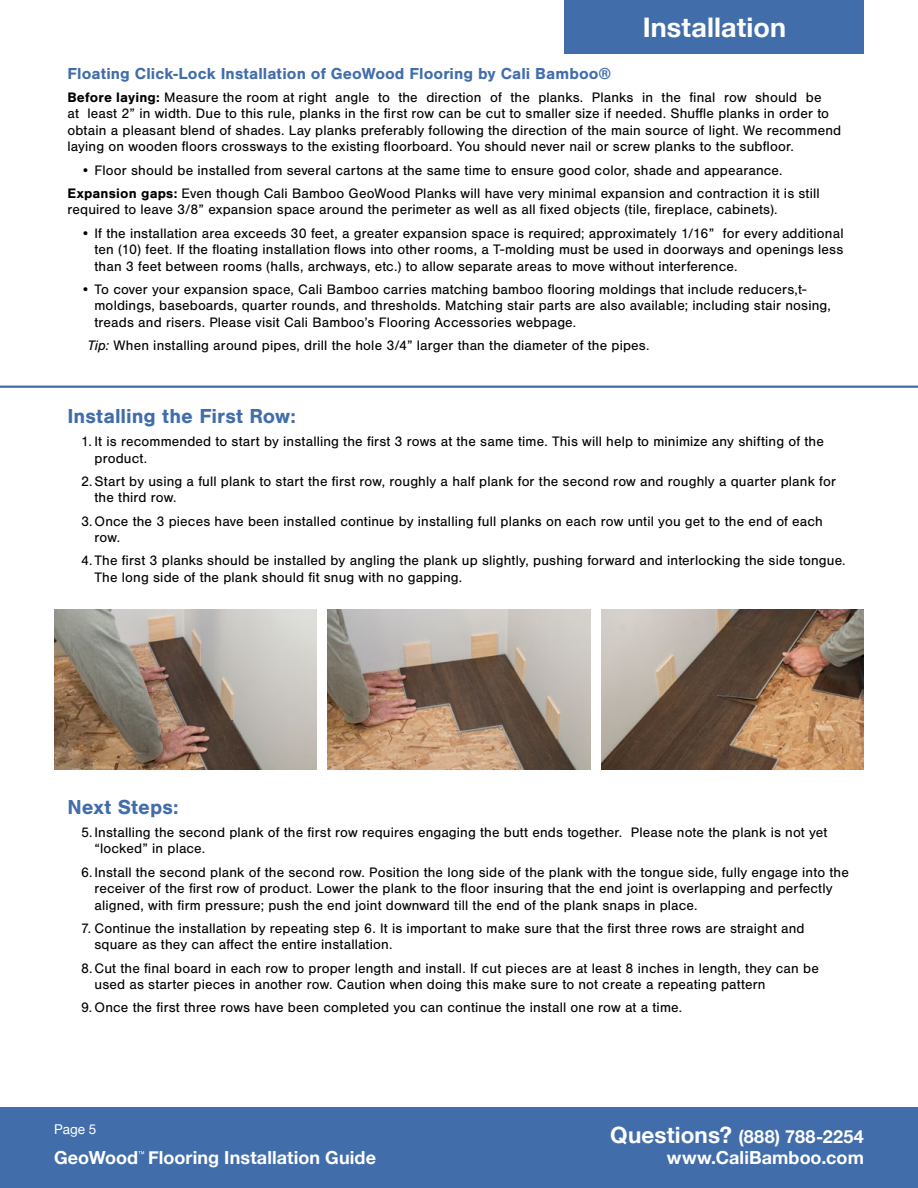
<style>
.page{position:relative;width:918px;height:1188px;background:#fff}
.page>*{position:absolute;margin:0;border:0;box-sizing:border-box;transform-origin:0 0}
.t1{font:700 27px "Helvetica Neue";letter-spacing:.005em;color:#fff}
.t2{font:700 21px "Nimbus San";color:#416dab}
.t3{font:700 18px "Helvetica Neue";letter-spacing:.005em;color:#fff}
.t4{font:700 16.5px "Nimbus San";letter-spacing:.005em;color:#416dab}
.t5{font:14.25px/16.5px "Nimbus San";letter-spacing:.01em;color:#000}
.t6{font:13.5px "Helvetica Neue";color:#fff}
.s1{font-weight:700}
.s2{font-style:italic}
.s3{font-size:22.5px}
</style>
<div class="page">
<div style="left:565px;top:0;width:299px;height:54px;background:#416dab"></div>
<div style="left:0;top:1107px;width:918px;height:81px;background:#416dab"></div>
<svg style="left:138px;top:1151px;width:6px;height:3px"></svg>
<hr style="left:0;top:386px;width:918px;height:2px;background:#416dab">
<img style="left:54px;top:609px;width:262px;height:161px">
<img style="left:328px;top:609px;width:262px;height:161px">
<img style="left:602px;top:609px;width:262px;height:161px">
<h1 class="t1" style="left:643px;top:6px;width:145px">Installation</h1>
<p class="t4" style="left:68px;top:64px;width:545px">Floating Click-Lock Installation of GeoWood Flooring by Cali Bamboo®</p>
<p class="t5" style="left:68px;top:89px;width:775px"><span class="s1">Before laying:</span> Measure the room at right angle to the direction of the planks. Planks in the final row should be<br>at least 2” in width. Due to this rule, planks in the first row can be cut to smaller size if needed. Shuffle planks in order to obtain a pleasant blend of shades. Lay planks preferably following the direction of the main source of light. We recommend laying on wooden floors crossways to the existing floorboard. You should never nail or screw planks to the subfloor.</p>
<p class="t5" style="left:67px;top:158px;width:754px;line-height:23.2px;text-indent:14px">• Floor should be installed from several cartons at the same time to ensure good color, shade and appearance.<br><span class="s1">Expansion gaps:</span> Even though Cali Bamboo GeoWood Planks will have very minimal expansion and contraction it is still</p>
<p class="t5" style="left:67px;top:202px;width:712px">required to leave 3/8” expansion space around the perimeter as well as all fixed objects (tile, fireplace, cabinets).</p>
<p class="t5" style="left:94px;top:225px;width:751px;text-align:justify;text-indent:-13px">• If the installation area exceeds 30 feet, a greater expansion space is required; approximately 1/16” for every additional ten (10) feet. If the floating installation flows into other rooms, a T-molding must be used in doorways and openings less than 3 feet between rooms (halls, archways, etc.) to allow separate areas to move without interference.</p>
<p class="t5" style="left:94px;top:281px;width:738px;text-indent:-13px">• To cover your expansion space, Cali Bamboo carries matching bamboo flooring moldings that include reducers,t&shy;moldings, baseboards, quarter rounds, and thresholds. Matching stair parts are also available; including stair nosing, treads and risers. Please visit Cali Bamboo’s Flooring Accessories webpage.</p>
<p class="t5" style="left:88px;top:337px;width:563px"><span class="s2">Tip:</span> When installing around pipes, drill the hole 3/4” larger than the diameter of the pipes.</p>
<h2 class="t2" style="left:68px;top:404px;width:230px">Installing the First Row:</h2>
<p class="t5" style="left:94px;top:433px;width:731px;text-indent:-13px">1. It is recommended to start by installing the first 3 rows at the same time. This will help to minimize any shifting of the product.</p>
<p class="t5" style="left:94px;top:473px;width:743px;text-indent:-13px">2.Start by using a full plank to start the first row, roughly a half plank for the second row and roughly a quarter plank for the third row.</p>
<p class="t5" style="left:94px;top:513px;width:730px;text-indent:-13px">3.Once the 3 pieces have been installed continue by installing full planks on each row until you get to the end of each row.</p>
<p class="t5" style="left:94px;top:553px;width:753px;text-indent:-13px">4. The first 3 planks should be installed by angling the plank up slightly, pushing forward and interlocking the side tongue.<br>The long side of the plank should fit snug with no gapping.</p>
<h2 class="t2" style="left:68px;top:795px;width:113px">Next Steps:</h2>
<p class="t5" style="left:94px;top:824px;width:734px;text-indent:-13px">5. Installing the second plank of the first row requires engaging the butt ends together. Please note the plank is not yet “locked” in place.</p>
<p class="t5" style="left:94px;top:864px;width:756px;text-indent:-13px">6. Install the second plank of the second row. Position the long side of the plank with the tongue side, fully engage into the receiver of the first row of product. Lower the plank to the floor insuring that the end joint is overlapping and perfectly aligned, with firm pressure; push the end joint downward till the end of the plank snaps in place.</p>
<p class="t5" style="left:94px;top:920px;width:712px;text-indent:-13px">7. Continue the installation by repeating step 6. It is important to make sure that the first three rows are straight and square as they can affect the entire installation.</p>
<p class="t5" style="left:94px;top:960px;width:726px;text-indent:-13px">8.Cut the final board in each row to proper length and install. If cut pieces are at least 8 inches in length, they can be used as starter pieces in another row. Caution when doing this make sure to not create a repeating pattern</p>
<p class="t5" style="left:81px;top:1000px;width:603px">9. Once the first three rows have been completed you can continue the install one row at a time.</p>
<p class="t6" style="left:54px;top:1119px;width:44px">Page 5</p>
<p class="t3" style="left:610px;top:1122px;width:255px"><span class="s3">Questions?</span> (888) 788-2254</p>
<p class="t3" style="left:54px;top:1143px;width:324px">GeoWood Flooring Installation Guide</p>
<p class="t3" style="left:667px;top:1143px;width:199px">www.CaliBamboo.com</p>
</div>
